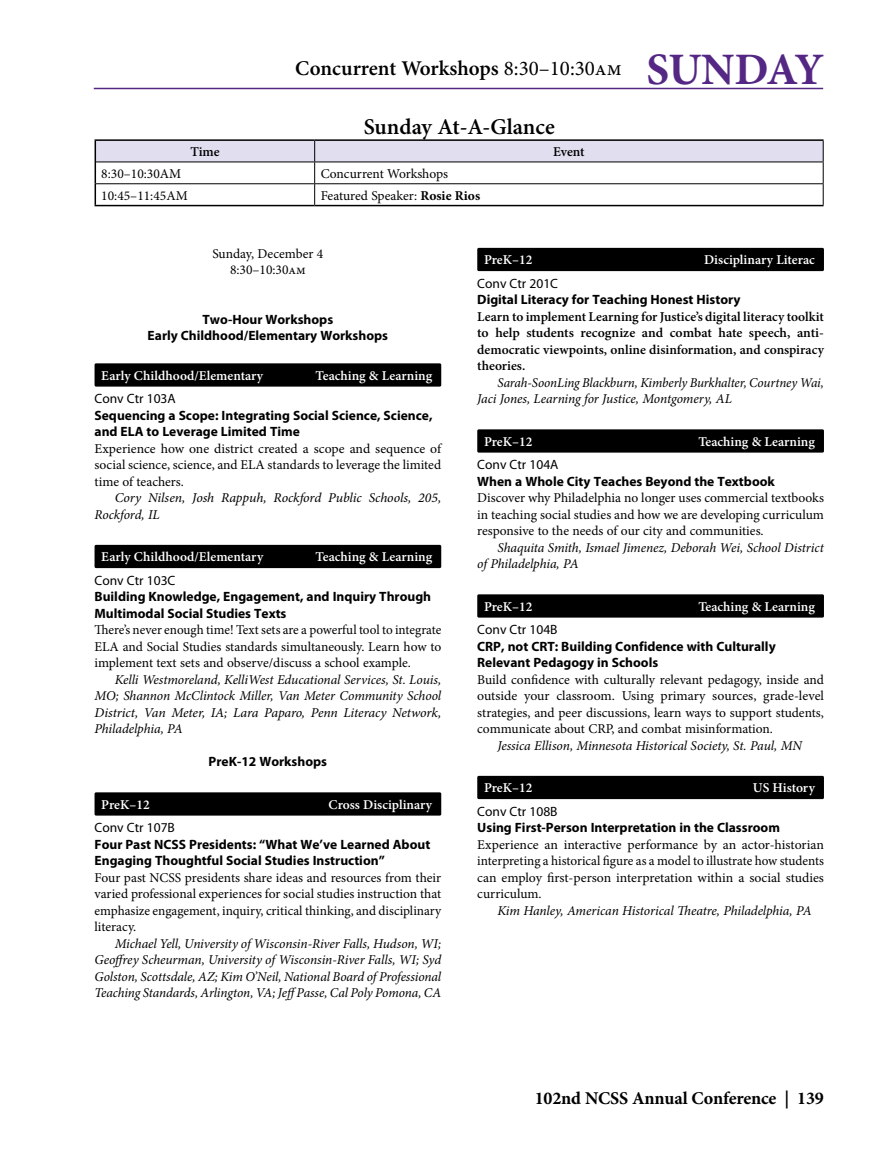
<style>
.page{position:relative;width:878px;height:1161px;background:#fff}
.page>*{position:absolute;margin:0;border:0;box-sizing:border-box;transform-origin:0 0}
.t1{font:600 22.5px "Minion Pro";color:#000}
.t2{font:600 21px "Minion Pro";color:#000}
.t3{font:700 18px "Minion Pro";letter-spacing:-.01em;color:#000}
.t4{font:13.5px/16.5px "Minion Pro";color:#000;text-align:justify}
.t5{font:italic 13.5px/16.5px "Minion Pro";letter-spacing:-.01em;color:#000}
.t6{font:700 13.5px/16.5px "Myriad Pro";color:#000}
.t7{font:600 13.5px "Minion Pro";color:#fff}
.t8{font:600 13.5px/16.5px "Minion Pro";color:#000;text-align:justify}
.t9{font:13.5px "Myriad Pro";color:#000}
.s1{font-weight:400}
.s2{font-weight:700;font-size:45px;color:#542785}
.s3{font-weight:700}
</style>
<div class="page">
<hr style="left:94px;top:88px;width:729px;height:1px;background:#542785">
<div style="left:94px;top:363px;width:347px;height:24px;background:#000;border-radius:2px"></div>
<div style="left:94px;top:545px;width:347px;height:23px;background:#000;border-radius:2px"></div>
<div style="left:94px;top:792px;width:347px;height:24px;background:#000;border-radius:2px"></div>
<div style="left:477px;top:248px;width:347px;height:23px;background:#000;border-radius:2px"></div>
<div style="left:477px;top:429px;width:347px;height:24px;background:#000;border-radius:2px"></div>
<div style="left:477px;top:594px;width:347px;height:24px;background:#000;border-radius:2px"></div>
<div style="left:477px;top:776px;width:347px;height:23px;background:#000;border-radius:2px"></div>
<hr style="left:94px;top:139px;width:221px;height:2px;background:#000">
<hr style="left:94px;top:141px;width:2px;height:21px;background:#000">
<hr style="left:315px;top:139px;width:508px;height:2px;background:#000">
<hr style="left:94px;top:162px;width:2px;height:22px;background:#000">
<hr style="left:94px;top:184px;width:2px;height:21px;background:#000">
<hr style="left:94px;top:205px;width:221px;height:1px;background:#000">
<hr style="left:315px;top:205px;width:508px;height:1px;background:#000">
<svg style="left:95px;top:140px;width:728px;height:65px"></svg>
<h2 class="t2" style="left:295px;top:54px;width:530px">Concurrent Workshops <span class="s1">8:30–10:30am</span> <span class="s2">SUNDAY</span></h2>
<h1 class="t1" style="left:364px;top:111px;width:192px">Sunday At-A-Glance</h1>
<p class="t8" style="left:190px;top:143px;width:31px">Time</p>
<p class="t8" style="left:553px;top:143px;width:33px">Event</p>
<p class="t4" style="left:101px;top:165px;width:81px">8:30–10:30AM</p>
<p class="t4" style="left:321px;top:165px;width:129px">Concurrent Workshops</p>
<p class="t4" style="left:101px;top:187px;width:88px">10:45–11:45AM</p>
<p class="t4" style="left:321px;top:187px;width:161px">Featured Speaker: <span class="s3">Rosie Rios</span></p>
<p class="t4" style="left:212px;top:245px;width:112px;text-align:center">Sunday, December 4<br>8:30–10:30am</p>
<p class="t6" style="left:148px;top:311px;width:242px;text-align:center">Two-Hour Workshops<br>Early Childhood/Elementary Workshops</p>
<p class="t7" style="left:101px;top:366px;width:163px">Early Childhood/Elementary</p>
<p class="t7" style="left:315px;top:366px;width:118px">Teaching &amp; Learning</p>
<p class="t9" style="left:94px;top:391px;width:83px">Conv Ctr 103A</p>
<p class="t6" style="left:94px;top:407px;width:339px">Sequencing a Scope: Integrating Social Science, Science, and ELA to Leverage Limited Time</p>
<p class="t4" style="left:94px;top:440px;width:348px">Experience how one district created a scope and sequence of social science, science, and ELA standards to leverage the limited time of teachers.</p>
<p class="t5" style="left:94px;top:490px;width:348px;text-indent:20px">Cory Nilsen, Josh Rappuh, Rockford Public Schools, 205,<br>Rockford, IL</p>
<p class="t7" style="left:101px;top:548px;width:163px">Early Childhood/Elementary</p>
<p class="t7" style="left:315px;top:548px;width:118px">Teaching &amp; Learning</p>
<p class="t9" style="left:94px;top:573px;width:82px">Conv Ctr 103C</p>
<p class="t6" style="left:94px;top:588px;width:338px">Building Knowledge, Engagement, and Inquiry Through<br>Multimodal Social Studies Texts</p>
<p class="t4" style="left:94px;top:622px;width:348px">There’s never enough time! Text sets are a powerful tool to integrate ELA and Social Studies standards simultaneously. Learn how to implement text sets and observe/discuss a school example.</p>
<p class="t5" style="left:94px;top:671px;width:348px;text-align:justify;text-indent:20px">Kelli Westmoreland, KelliWest Educational Services, St. Louis, MO; Shannon McClintock Miller, Van Meter Community School District, Van Meter, IA; Lara Paparo, Penn Literacy Network, Philadelphia, PA</p>
<p class="t6" style="left:209px;top:753px;width:120px">PreK-12 Workshops</p>
<p class="t7" style="left:101px;top:795px;width:50px">PreK–12</p>
<p class="t7" style="left:328px;top:795px;width:105px">Cross Disciplinary</p>
<p class="t9" style="left:94px;top:820px;width:82px">Conv Ctr 107B</p>
<p class="t6" style="left:94px;top:836px;width:337px">Four Past NCSS Presidents: “What We’ve Learned About<br>Engaging Thoughtful Social Studies Instruction”</p>
<p class="t4" style="left:94px;top:869px;width:348px">Four past NCSS presidents share ideas and resources from their varied professional experiences for social studies instruction that emphasize engagement, inquiry, critical thinking, and disciplinary literacy.</p>
<p class="t5" style="left:94px;top:935px;width:348px;text-align:justify;text-indent:20px">Michael Yell, University of Wisconsin-River Falls, Hudson, WI; Geoffrey Scheurman, University of Wisconsin-River Falls, WI; Syd Golston, Scottsdale, AZ; Kim O’Neil, National Board of Professional Teaching Standards, Arlington, VA; JeffPasse, Cal Poly Pomona, CA</p>
<p class="t7" style="left:484px;top:251px;width:50px">PreK–12</p>
<p class="t7" style="left:704px;top:251px;width:112px">Disciplinary Literac</p>
<p class="t9" style="left:477px;top:276px;width:82px">Conv Ctr 201C</p>
<p class="t6" style="left:477px;top:291px;width:264px">Digital Literacy for Teaching Honest History</p>
<p class="t8" style="left:477px;top:308px;width:348px">Learn to implement Learning for Justice’s digital literacy toolkit to help students recognize and combat hate speech, anti&shy;democratic viewpoints, online disinformation, and conspiracy theories.</p>
<p class="t5" style="left:477px;top:374px;width:348px;text-indent:20px">Sarah-SoonLing Blackburn, Kimberly Burkhalter, Courtney Wai,<br>Jaci Jones, Learning for Justice, Montgomery, AL</p>
<p class="t7" style="left:484px;top:432px;width:50px">PreK–12</p>
<p class="t7" style="left:698px;top:432px;width:118px">Teaching &amp; Learning</p>
<p class="t9" style="left:477px;top:457px;width:83px">Conv Ctr 104A</p>
<p class="t6" style="left:477px;top:473px;width:299px">When a Whole City Teaches Beyond the Textbook</p>
<p class="t4" style="left:477px;top:490px;width:348px">Discover why Philadelphia no longer uses commercial textbooks in teaching social studies and how we are developing curriculum responsive to the needs of our city and communities.</p>
<p class="t5" style="left:477px;top:539px;width:348px;text-indent:20px">Shaquita Smith, Ismael Jimenez, Deborah Wei, School District of Philadelphia, PA</p>
<p class="t7" style="left:484px;top:597px;width:50px">PreK–12</p>
<p class="t7" style="left:698px;top:597px;width:118px">Teaching &amp; Learning</p>
<p class="t9" style="left:477px;top:622px;width:82px">Conv Ctr 104B</p>
<p class="t6" style="left:477px;top:638px;width:300px">CRP, not CRT: Building Confidence with Culturally<br>Relevant Pedagogy in Schools</p>
<p class="t4" style="left:477px;top:671px;width:348px">Build confidence with culturally relevant pedagogy, inside and outside your classroom. Using primary sources, grade-level strategies, and peer discussions, learn ways to support students, communicate about CRP, and combat misinformation.</p>
<p class="t5" style="left:497px;top:737px;width:306px">Jessica Ellison, Minnesota Historical Society, St. Paul, MN</p>
<p class="t7" style="left:484px;top:779px;width:50px">PreK–12</p>
<p class="t7" style="left:752px;top:779px;width:64px">US History</p>
<p class="t9" style="left:477px;top:804px;width:82px">Conv Ctr 108B</p>
<p class="t6" style="left:477px;top:819px;width:304px">Using First-Person Interpretation in the Classroom</p>
<p class="t4" style="left:477px;top:836px;width:348px">Experience an interactive performance by an actor-historian interpreting a historical figure as a model to illustrate how students can employ first-person interpretation within a social studies curriculum.</p>
<p class="t5" style="left:497px;top:902px;width:315px">Kim Hanley, American Historical Theatre, Philadelphia, PA</p>
<h3 class="t3" style="left:534px;top:1086px;width:291px">102nd NCSS Annual Conference | 139</h3>
</div>
